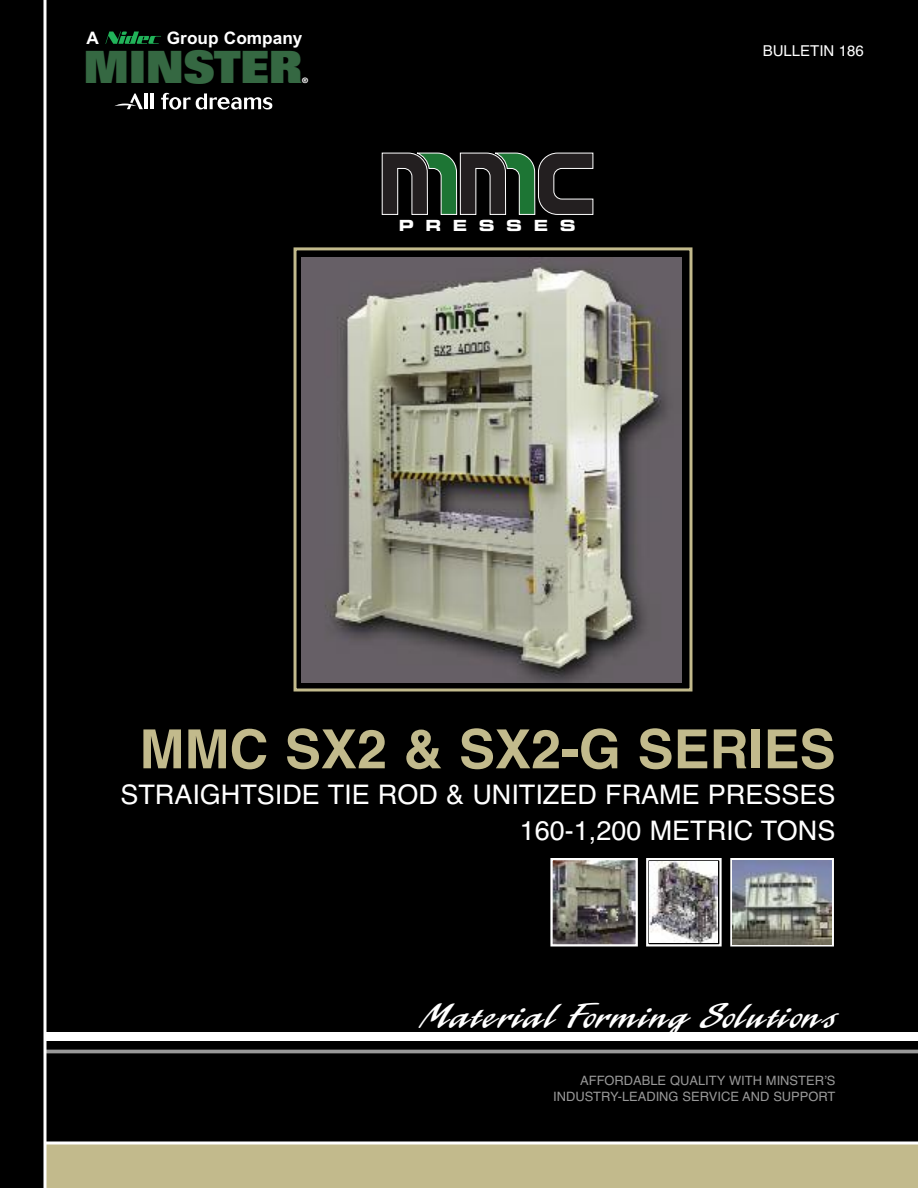
<style>
.page{position:relative;width:918px;height:1188px;background:#000}
.page>*{position:absolute;margin:0;border:0;box-sizing:border-box;transform-origin:0 0}
.t1{font:700 54px "Helvetica";color:#c2ba8c}
.t2{font:800 45px "Folio";color:#356842}
.t3{font:36px "Laser Regular ICG";letter-spacing:-.02em;color:#fff}
.t4{font:27px/36px "Helvetica";color:#fff;text-align:right}
.t5{font:700 17.25px "Arial";color:#fff}
.t6{font:15.3px "Eurostile Bold Extended Two";letter-spacing:.75em;color:#fff}
.t7{font:15px "Helvetica";color:#fff}
.t8{font:12.9px/16.5px "Helvetica";color:#999;text-align:right}
.t9{font:800 7.5px "Folio";color:#fff}
</style>
<div class="page">
<hr style="left:45px;top:1050px;width:873px;height:3px;background:#999">
<div style="left:45px;top:1143px;width:873px;height:45px;background:#c2ba8c"></div>
<div style="left:294px;top:247px;width:398px;height:445px;border:3px solid #c2ba8c"></div>
<hr style="left:44px;top:0;width:2px;height:1188px;background:#fff">
<hr style="left:45px;top:1142px;width:873px;height:2px;background:#fff">
<div style="left:45px;top:1032px;width:873px;height:9px;background:#fff"></div>
<img style="left:302px;top:258px;width:379px;height:424px">
<img style="left:650px;top:862px;width:68px;height:81px">
<div style="left:646px;top:858px;width:76px;height:88px;border:2px solid #fff"></div>
<img style="left:553px;top:861px;width:82px;height:82px">
<div style="left:550px;top:858px;width:88px;height:88px;border:2px solid #fff"></div>
<div style="left:730px;top:858px;width:104px;height:88px;border:2px solid #fff"></div>
<img style="left:733px;top:860px;width:99px;height:84px">
<svg style="left:109px;top:31px;width:30px;height:1px"></svg>
<svg style="left:105px;top:32px;width:56px;height:12px"></svg>
<svg style="left:115px;top:93px;width:28px;height:16px"></svg>
<hr style="left:145px;top:93px;width:3px;height:16px;background:#fff">
<hr style="left:151px;top:93px;width:3px;height:16px;background:#fff">
<svg style="left:169px;top:97px;width:12px;height:13px"></svg>
<div style="left:172px;top:99px;width:6px;height:9px;background:#000;border-radius:50%"></div>
<svg style="left:183px;top:93px;width:89px;height:16px"></svg>
<svg style="left:161px;top:93px;width:8px;height:16px"></svg>
<svg style="left:382px;top:153px;width:211px;height:62px"></svg>
<h3 class="t5" style="left:87px;top:28px;width:14px">A</h3>
<h3 class="t5" style="left:167px;top:28px;width:137px">Group Company</h3>
<h2 class="t2" style="left:84px;top:50px;width:220px">MINSTER</h2>
<p class="t9" style="left:302px;top:77px;width:7px">®</p>
<p class="t6" style="left:399px;top:220px;width:178px">PRESSES</p>
<p class="t7" style="left:763px;top:42px;width:103px">BULLETIN 186</p>
<h1 class="t1" style="left:139px;top:718px;width:698px">MMC SX2 &amp; SX2-G SERIES</h1>
<h3 class="t4" style="left:120px;top:777px;width:717px">STRAIGHTSIDE TIE ROD &amp; UNITIZED FRAME PRESSES<br>160-1,200 METRIC TONS</h3>
<h3 class="t3" style="left:418px;top:993px;width:418px">Material Forming Solutions</h3>
<p class="t8" style="left:553px;top:1072px;width:284px">AFFORDABLE QUALITY WITH MINSTER’S<br>INDUSTRY-LEADING SERVICE AND SUPPORT</p>
</div>
